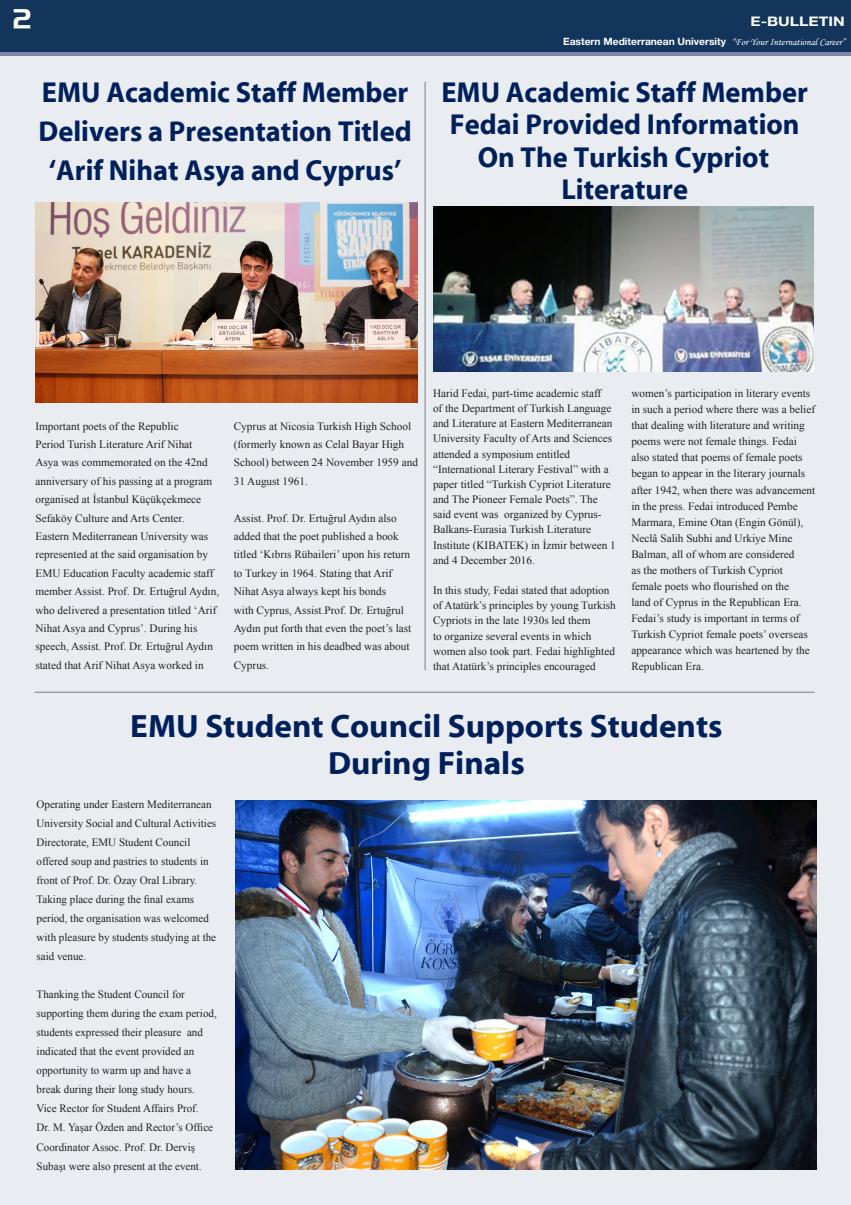
<style>
.page{position:relative;width:851px;height:1205px;background:#fff}
.page>*{position:absolute;margin:0;border:0;box-sizing:border-box;transform-origin:0 0}
.t1{font:700 32.5px "Myriad EMU";color:#00205b}
.t2{font:700 29px/32.5px "Myriad EMU";color:#00205b;text-align:center}
.t3{font:26.25px "Handel EMU";color:#fff}
.t4{font:700 13.12px "Helvetica Neue EMU";color:#fff;scale:1.2 1}
.t5{font:11.25px/18.4px "Times New Roman EMU";color:#231f20}
.t6{font:700 10px "Helvetica Neue EMU";color:#fff}
.s1{font-family:"Monotype Corsiva EMU";font-weight:400;font-style:italic}
</style>
<div class="page">
<div style="left:0;top:0;width:850px;height:1205px;background:#e9edf2"></div>
<div style="left:0;top:0;width:850px;height:55px;background:#13355c"></div>
<hr style="left:850px;top:0;width:1px;height:52px;background:#13355c">
<hr style="left:0;top:52px;width:850px;height:4px;background:#7d86aa">
<hr style="left:34px;top:691px;width:780px;height:2px;background:#939598">
<img style="left:35px;top:202px;width:383px;height:200px">
<img style="left:433px;top:207px;width:380px;height:164px">
<img style="left:235px;top:800px;width:581px;height:369px">
<hr style="left:424px;top:82px;width:1px;height:588px;background:#939598">
<p class="t3" style="left:13px;top:3px;width:19px">2</p>
<p class="t4" style="left:750px;top:13px;width:80px">E-BULLETIN</p>
<p class="t6" style="left:563px;top:35px;width:284px">Eastern Mediterranean University <span class="s1">“For Your International Career”</span></p>
<p class="t2" style="left:39px;top:74px;width:374px;line-height:38.8px">EMU Academic Staff Member<br>Delivers a Presentation Titled ‘Arif Nihat Asya and Cyprus’</p>
<p class="t2" style="left:441px;top:77px;width:368px">EMU Academic Staff Member<br>Fedai Provided Information<br>On The Turkish Cypriot<br>Literature</p>
<p class="t5" style="left:35px;top:416px;width:185px">Important poets of the Republic<br>Period Turish Literature Arif Nihat<br>Asya was commemorated on the 42nd anniversary of his passing at a program organised at İstanbul Küçükçekmece Sefaköy Culture and Arts Center.<br>Eastern Mediterranean University was represented at the said organisation by EMU Education Faculty academic staff member Assist. Prof. Dr. Ertuğrul Aydın, who delivered a presentation titled ‘Arif Nihat Asya and Cyprus’. During his speech, Assist. Prof. Dr. Ertuğrul Aydın stated that Arif Nihat Asya worked in</p>
<p class="t5" style="left:234px;top:416px;width:186px">Cyprus at Nicosia Turkish High School (formerly known as Celal Bayar High<br>School) between 24 November 1959 and<br>31 August 1961.</p>
<p class="t5" style="left:234px;top:508px;width:179px">Assist. Prof. Dr. Ertuğrul Aydın also added that the poet published a book titled ‘Kıbrıs Rübaileri’ upon his return to Turkey in 1964. Stating that Arif Nihat Asya always kept his bonds<br>with Cyprus, Assist.Prof. Dr. Ertuğrul Aydın put forth that even the poet’s last poem written in his deadbed was about Cyprus.</p>
<p class="t5" style="left:433px;top:385px;width:184px;line-height:15.1px">Harid Fedai, part-time academic staff<br>of the Department of Turkish Language and Literature at Eastern Mediterranean University Faculty of Arts and Sciences attended a symposium entitled “International Literary Festival” with a paper titled “Turkish Cypriot Literature and The Pioneer Female Poets”. The said event was organized by Cyprus-Balkans-Eurasia Turkish Literature Institute (KIBATEK) in İzmir between 1 and 4 December 2016.</p>
<p class="t5" style="left:433px;top:582px;width:184px;line-height:15.1px">In this study, Fedai stated that adoption of Atatürk’s principles by young Turkish Cypriots in the late 1930s led them<br>to organize several events in which women also took part. Fedai highlighted that Atatürk’s principles encouraged</p>
<p class="t5" style="left:631px;top:385px;width:185px;line-height:16.1px">women’s participation in literary events in such a period where there was a belief that dealing with literature and writing poems were not female things. Fedai also stated that poems of female poets began to appear in the literary journals after 1942, when there was advancement in the press. Fedai introduced Pembe Marmara, Emine Otan (Engin Gönül), Neclâ Salih Subhi and Urkiye Mine Balman, all of whom are considered<br>as the mothers of Turkish Cypriot female poets who flourished on the<br>land of Cyprus in the Republican Era.<br>Fedai’s study is important in terms of Turkish Cypriot female poets’ overseas appearance which was heartened by the Republican Era.</p>
<p class="t1" style="left:130px;top:708px;width:593px">EMU Student Council Supports Students</p>
<p class="t1" style="left:328px;top:745px;width:198px">During Finals</p>
<p class="t5" style="left:37px;top:794px;width:181px;line-height:19px">Operating under Eastern Mediterranean University Social and Cultural Activities Directorate, EMU Student Council offered soup and pastries to students in front of Prof. Dr. Özay Oral Library.<br>Taking place during the final exams period, the organisation was welcomed with pleasure by students studying at the said venue.</p>
<p class="t5" style="left:37px;top:985px;width:182px;line-height:19px">Thanking the Student Council for supporting them during the exam period, students expressed their pleasure and indicated that the event provided an opportunity to warm up and have a break during their long study hours.<br>Vice Rector for Student Affairs Prof.<br>Dr. M. Yaşar Özden and Rector’s Office Coordinator Assoc. Prof. Dr. Derviş Subaşı were also present at the event.</p>
</div>
